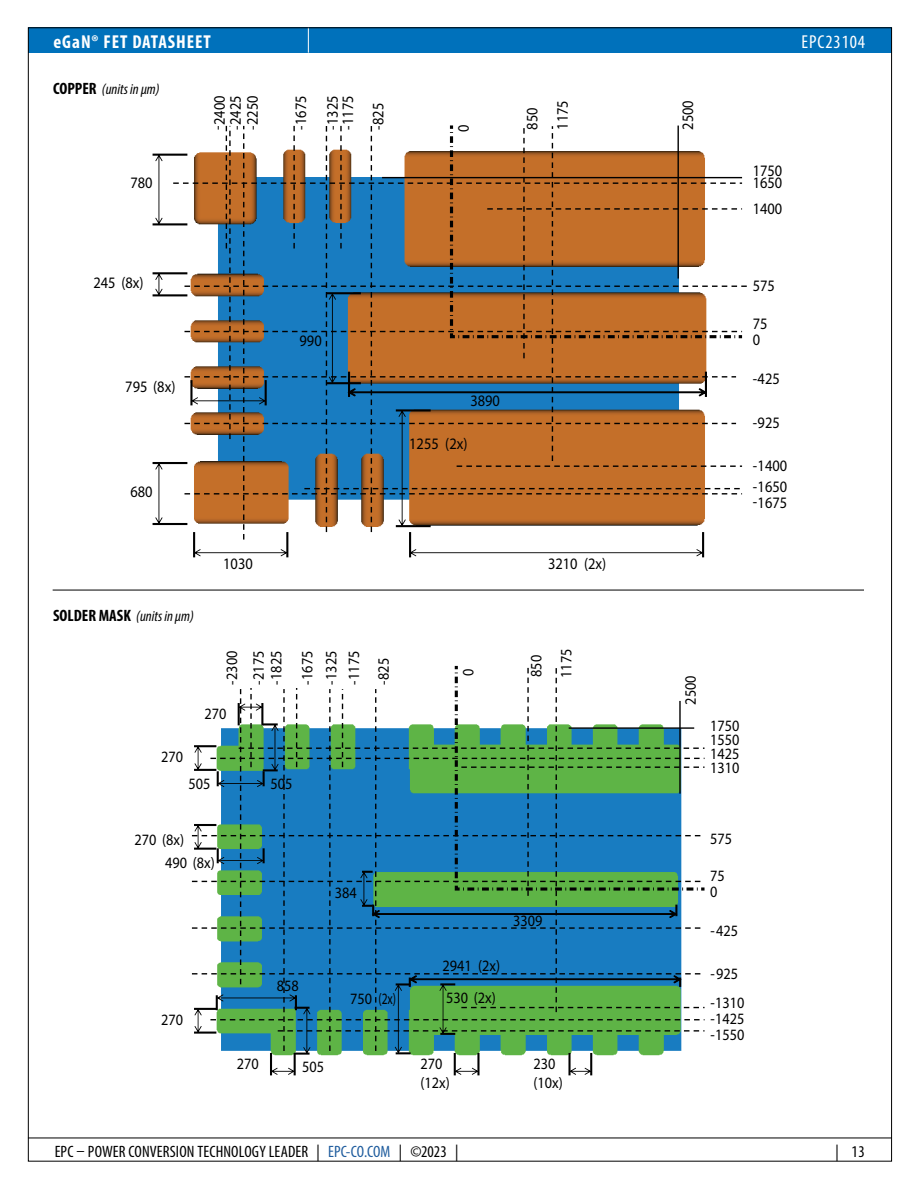
<style>
.page{position:relative;width:918px;height:1188px;background:#fff}
.page>*{position:absolute;margin:0;border:0;box-sizing:border-box;transform-origin:0 0}
.t1{font:700 condensed 18.75px "Myriad Pro";letter-spacing:.05em;color:#fff}
.t2{font:condensed 18.75px "Myriad Pro";letter-spacing:.05em;color:#fff}
.t3{font:condensed 16.5px "Myriad Pro";letter-spacing:.005em;color:#000}
.t4{font:16.05px/30.5px "Myriad Pro";color:#000;scale:.9 1}
.t5{font:15.9px/19px "Myriad Pro";color:#000;scale:.9 1}
.t6{font:italic condensed 15px "Myriad Pro";color:#000}
.s1{font-weight:700;font-style:normal;font-size:16.5px}
.s2{color:#205d9e}
</style>
<div class="page">
<div style="left:28px;top:27px;width:864px;height:26px;background:#0071bb"></div>
<hr style="left:28px;top:1138px;width:864px;height:1px;background:#000">
<svg style="left:308px;top:29px;width:1px;height:24px"></svg>
<hr style="left:153px;top:154px;width:34px;height:2px;background:#000">
<svg style="left:155px;top:155px;width:8px;height:68px"></svg>
<hr style="left:153px;top:223px;width:34px;height:2px;background:#000">
<hr style="left:153px;top:272px;width:34px;height:2px;background:#000">
<svg style="left:155px;top:274px;width:8px;height:20px"></svg>
<hr style="left:153px;top:294px;width:34px;height:2px;background:#000">
<hr style="left:153px;top:462px;width:34px;height:2px;background:#000">
<svg style="left:155px;top:464px;width:8px;height:59px"></svg>
<hr style="left:153px;top:523px;width:34px;height:2px;background:#000">
<hr style="left:193px;top:532px;width:2px;height:25px;background:#000">
<svg style="left:195px;top:549px;width:91px;height:7px"></svg>
<hr style="left:286px;top:532px;width:2px;height:25px;background:#000">
<hr style="left:409px;top:532px;width:2px;height:25px;background:#000">
<svg style="left:411px;top:549px;width:291px;height:7px"></svg>
<hr style="left:702px;top:532px;width:2px;height:25px;background:#000">
<svg style="left:173px;top:125px;width:574px;height:415px"></svg>
<hr style="left:705px;top:372px;width:2px;height:25px;background:#000">
<hr style="left:382px;top:177px;width:360px;height:1px;background:#000">
<hr style="left:678px;top:126px;width:1px;height:153px;background:#000">
<hr style="left:270px;top:1053px;width:2px;height:22px;background:#010101">
<svg style="left:272px;top:1068px;width:22px;height:7px"></svg>
<hr style="left:294px;top:1053px;width:2px;height:22px;background:#010101">
<hr style="left:454px;top:1053px;width:2px;height:22px;background:#010101">
<svg style="left:455px;top:1068px;width:22px;height:7px"></svg>
<hr style="left:477px;top:1053px;width:3px;height:22px;background:#010101">
<hr style="left:568px;top:1053px;width:3px;height:22px;background:#010101">
<svg style="left:570px;top:1068px;width:20px;height:7px"></svg>
<hr style="left:590px;top:1053px;width:2px;height:22px;background:#010101">
<svg style="left:192px;top:666px;width:513px;height:389px"></svg>
<hr style="left:569px;top:727px;width:125px;height:2px;background:#010101">
<hr style="left:679px;top:701px;width:2px;height:93px;background:#010101">
<hr style="left:53px;top:590px;width:811px;height:1px;background:#000">
<p class="t1" style="left:53px;top:30px;width:159px">eGaN® FET DATASHEET</p>
<p class="t2" style="left:801px;top:30px;width:65px">EPC23104</p>
<p class="t6" style="left:53px;top:84px;width:108px"><span class="s1">COPPER</span> (units in μm)</p>
<p class="t4" style="left:130px;top:169px;width:26px">780</p>
<p class="t4" style="left:212px;top:130px;width:40px;line-height:15.9px;rotate:-90deg">‐2400 ‐2425</p>
<p class="t4" style="left:318px;top:130px;width:40px;rotate:-90deg">‐1325</p>
<p class="t4" style="left:364px;top:130px;width:32px;rotate:-90deg">‐825</p>
<p class="t4" style="left:238px;top:130px;width:40px;rotate:-90deg">‐2250</p>
<p class="t4" style="left:286px;top:130px;width:40px;rotate:-90deg">‐1675</p>
<p class="t4" style="left:333px;top:130px;width:40px;rotate:-90deg">‐1175</p>
<p class="t4" style="left:449px;top:132px;width:10px;rotate:-90deg">0</p>
<p class="t4" style="left:518px;top:130px;width:34px;rotate:-90deg">850<br>1175</p>
<p class="t4" style="left:673px;top:130px;width:34px;rotate:-90deg">2500</p>
<p class="t4" style="left:753px;top:156px;width:34px">1750</p>
<p class="t4" style="left:753px;top:169px;width:34px">1650</p>
<p class="t4" style="left:753px;top:194px;width:34px">1400</p>
<p class="t4" style="left:93px;top:268px;width:57px">245 (8x)</p>
<p class="t4" style="left:125px;top:372px;width:57px">795 (8x)</p>
<p class="t4" style="left:130px;top:477px;width:26px">680</p>
<p class="t4" style="left:300px;top:326px;width:26px">990</p>
<p class="t4" style="left:470px;top:386px;width:34px">3890</p>
<p class="t4" style="left:409px;top:429px;width:66px">1255 (2x)</p>
<p class="t4" style="left:753px;top:272px;width:26px">575</p>
<p class="t4" style="left:753px;top:309px;width:18px">75</p>
<p class="t4" style="left:753px;top:325px;width:10px">0</p>
<p class="t4" style="left:753px;top:364px;width:32px">‐425</p>
<p class="t4" style="left:753px;top:408px;width:32px">‐925</p>
<p class="t4" style="left:753px;top:452px;width:40px">‐1400</p>
<p class="t4" style="left:753px;top:480px;width:40px;line-height:15.8px">‐1650 ‐1675</p>
<p class="t4" style="left:223px;top:549px;width:34px">1030</p>
<p class="t4" style="left:548px;top:549px;width:66px">3210 (2x)</p>
<p class="t6" style="left:53px;top:611px;width:142px"><span class="s1">SOLDER MASK</span> (units in μm)</p>
<p class="t5" style="left:219px;top:685px;width:39px;line-height:26.7px;rotate:-90deg">‐2300 ‐2175</p>
<p class="t5" style="left:322px;top:685px;width:39px;rotate:-90deg">‐1325</p>
<p class="t5" style="left:375px;top:685px;width:31px;rotate:-90deg">‐825</p>
<p class="t5" style="left:298px;top:685px;width:39px;rotate:-90deg">‐1675</p>
<p class="t5" style="left:345px;top:685px;width:39px;rotate:-90deg">‐1175</p>
<p class="t5" style="left:267px;top:685px;width:39px;rotate:-90deg">‐1825</p>
<p class="t5" style="left:205px;top:705px;width:26px">270</p>
<p class="t5" style="left:161px;top:748px;width:26px">270</p>
<p class="t5" style="left:459px;top:676px;width:10px;rotate:-90deg">0</p>
<p class="t5" style="left:522px;top:678px;width:34px;line-height:30.2px;rotate:-90deg">850<br>1175</p>
<p class="t5" style="left:189px;top:775px;width:26px">505</p>
<p class="t5" style="left:270px;top:775px;width:26px">505</p>
<p class="t5" style="left:165px;top:829px;width:57px;line-height:23.2px;text-indent:-31px">270 (8x)<br>490 (8x)</p>
<p class="t5" style="left:335px;top:884px;width:26px">384</p>
<p class="t5" style="left:682px;top:705px;width:34px;rotate:-90deg">2500</p>
<p class="t5" style="left:710px;top:716px;width:34px">1750</p>
<p class="t5" style="left:710px;top:731px;width:34px">1550</p>
<p class="t5" style="left:710px;top:745px;width:34px">1425</p>
<p class="t5" style="left:710px;top:759px;width:34px">1310</p>
<p class="t5" style="left:710px;top:830px;width:26px">575</p>
<p class="t5" style="left:710px;top:867px;width:18px">75</p>
<p class="t5" style="left:710px;top:883px;width:10px">0</p>
<p class="t5" style="left:161px;top:1011px;width:26px">270</p>
<p class="t5" style="left:277px;top:976px;width:26px">858</p>
<p class="t5" style="left:237px;top:1055px;width:26px">270</p>
<p class="t5" style="left:302px;top:1058px;width:26px">505</p>
<p class="t5" style="left:443px;top:957px;width:66px">2941 (2x)</p>
<p class="t5" style="left:513px;top:912px;width:34px">3309</p>
<p class="t5" style="left:711px;top:922px;width:32px">‐425</p>
<p class="t5" style="left:711px;top:965px;width:32px">‐925</p>
<p class="t5" style="left:446px;top:988px;width:57px">530 (2x)</p>
<p class="t5" style="left:350px;top:990px;width:53px">750 (2x)</p>
<p class="t5" style="left:711px;top:994px;width:39px">‐1310</p>
<p class="t5" style="left:711px;top:1009px;width:39px">‐1425</p>
<p class="t5" style="left:421px;top:1055px;width:34px">270 (12x)</p>
<p class="t5" style="left:533px;top:1055px;width:34px">230 (10x)</p>
<p class="t5" style="left:711px;top:1026px;width:39px">‐1550</p>
<p class="t3" style="left:55px;top:1145px;width:405px">EPC – POWER CONVERSION TECHNOLOGY LEADER | <span class="s2">EPC-CO.COM</span> | ©2023 |</p>
<p class="t3" style="left:835px;top:1145px;width:31px">| 13</p>
</div>
